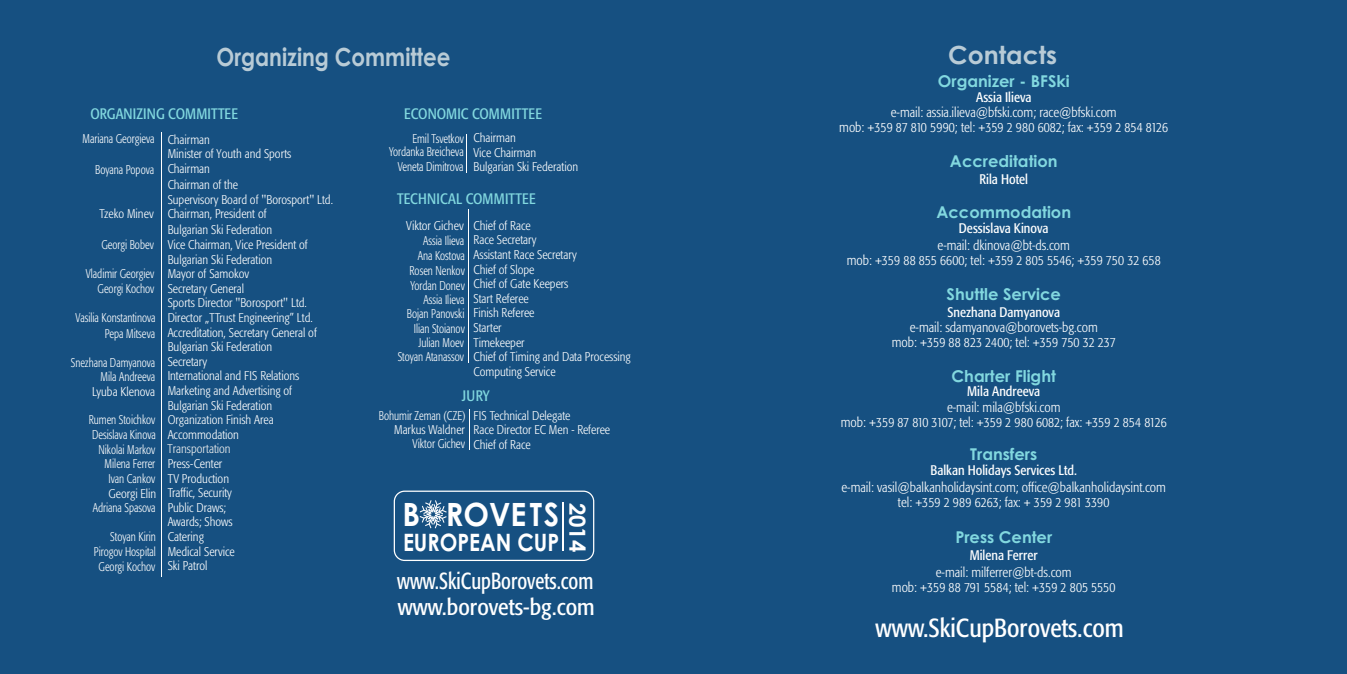
<style>
.page{position:relative;width:1347px;height:674px;background:#fff}
.page>*{position:absolute;margin:0;border:0;box-sizing:border-box;transform-origin:0 0}
.t1{font:700 32px "Century Gothic";color:#fff;scale:.95 1}
.t2{font:700 25.88px "Formata Cond Cyr";color:#fff}
.t3{font:700 25px "Century Gothic";color:#b8cbd6;scale:.85 1}
.t4{font:700 25px "Century Gothic";color:#b8cbd6}
.t5{font:700 24px "Century Gothic";color:#fff;scale:.88 1}
.t6{font:700 23px/25.6px "Formata Cond Cyr";color:#fff;scale:.89 1}
.t7{font:700 22px "Century Gothic";color:#fff}
.t8{font:700 16.25px "Century Gothic";color:#82d8df}
.t9{font:700 15px "Formata Cond Cyr";color:#82d8df}
.t10{font:13.75px/15.1px "Formata Cond Cyr";color:#fff;text-align:center}
.t11{font:700 13.75px "Formata Cond Cyr";color:#fff}
.t12{font:12.5px/14.6px "Formata Cond Cyr";color:#fff}
.t13{font:12.5px/14.6px "Formata Cond Cyr";color:#fff;text-align:right;scale:.88 1}
.t14{font:12.5px "Formata Cond Cyr";color:#fff;scale:.87 1}
.t15{font:12.5px "Formata Cond Cyr";color:#eceded}
.t16{font:12.5px "Formata Cond Cyr";color:#fff;scale:.92 1}
</style>
<div class="page">
<div style="left:0;top:0;width:673px;height:673px;background:#165081"></div>
<hr style="left:161px;top:132px;width:1px;height:444px;background:#fff">
<hr style="left:468px;top:409px;width:1px;height:40px;background:#fff">
<hr style="left:466px;top:134px;width:1px;height:39px;background:#fff">
<hr style="left:468px;top:209px;width:1px;height:153px;background:#fff">
<div style="left:394px;top:490px;width:200px;height:70px;border:1px solid #fff;border-radius:10px"></div>
<hr style="left:562px;top:502px;width:1px;height:48px;background:#fff">
<svg style="left:420px;top:500px;width:26px;height:28px"></svg>
<div style="left:673px;top:0;width:673px;height:673px;background:#165081"></div>
<h3 class="t3" style="left:216px;top:48px;width:277px">Оrganizing Committee</h3>
<p class="t9" style="left:90px;top:108px;width:149px">ORGANIZING COMMITTEE</p>
<p class="t13" style="left:82px;top:133px;width:84px">Mariana Georgieva</p>
<p class="t13" style="left:95px;top:163px;width:69px">Boyana Popova</p>
<p class="t12" style="left:99px;top:208px;width:56px">Tzeko Minev</p>
<p class="t13" style="left:101px;top:238px;width:61px">Georgi Bobev</p>
<p class="t13" style="left:86px;top:266px;width:79px;line-height:15.8px">Vladimir Georgiev<br>Georgi Kochov</p>
<p class="t13" style="left:76px;top:311px;width:92px;line-height:15.5px">Vasilia Konstantinova<br>Pepa Mitseva</p>
<p class="t13" style="left:100px;top:370px;width:64px">Mila Andreeva</p>
<p class="t13" style="left:89px;top:413px;width:78px">Rumen Stoichkov<br>Desislava Kinova<br>Nikolai Markov<br>Milena Ferrer<br>Ivan Cankov</p>
<p class="t13" style="left:93px;top:501px;width:73px">Adriana Spasova</p>
<p class="t13" style="left:94px;top:530px;width:72px">Stoyan Kirin<br>Pirogov Hospital<br>Georgi Kochov</p>
<p class="t14" style="left:71px;top:358px;width:99px">Snezhana Damyanova</p>
<p class="t12" style="left:92px;top:385px;width:65px">Lyuba Klenova</p>
<p class="t12" style="left:109px;top:487px;width:49px">Georgi Elin</p>
<p class="t12" style="left:168px;top:133px;width:125px">Chairman<br>Minister of Youth and Sports<br>Chairman</p>
<p class="t12" style="left:168px;top:178px;width:167px">Chairman of the<br>Supervisory Board of "Borosport" Ltd.<br>Chairman, President of</p>
<p class="t12" style="left:168px;top:224px;width:151px">Bulgarian Ski Federation<br>Vice Chairman, Vice President of<br>Bulgarian Ski Federation<br>Mayor of Samokov<br>Secretary General<br>Sports Director "Borosport" Ltd.<br>Director „TTrust Engineering” Ltd.<br>Accreditation, Secretary General of<br>Bulgarian Ski Federation<br>Secretary<br>International and FIS Relations<br>Marketing and Advertising of<br>Bulgarian Ski Federation<br>Organization Finish Area<br>Accommodation</p>
<p class="t12" style="left:168px;top:457px;width:69px">Press-Center<br>TV Production<br>Traffic, Security<br>Public Draws;<br>Awards; Shows<br>Catering<br>Medical Service<br>Ski Patrol</p>
<p class="t15" style="left:168px;top:443px;width:65px">Transportation</p>
<p class="t9" style="left:404px;top:108px;width:139px">ECONOMIC COMMITTEE</p>
<p class="t13" style="left:389px;top:133px;width:86px;line-height:13.5px">Emil Tsvetkov<br>Yordanka Breicheva</p>
<p class="t13" style="left:398px;top:160px;width:76px">Veneta Dimitrova</p>
<p class="t12" style="left:473px;top:132px;width:106px">Chairman<br>Vice Chairman<br>Bulgarian Ski Federation</p>
<p class="t9" style="left:397px;top:193px;width:140px">TECHNICAL COMMITTEE</p>
<p class="t12" style="left:406px;top:219px;width:59px">Viktor Gichev</p>
<p class="t12" style="left:473px;top:219px;width:159px">Chief of Race<br>Race Secretary<br>Assistant Race Secretary<br>Chief of Slope<br>Chief of Gate Keepers<br>Start Referee<br>Finish Referee<br>Starter<br>Timekeeper<br>Chief of Timing and Data Processing<br>Computing Service</p>
<p class="t12" style="left:473px;top:409px;width:138px">FIS Technical Delegate<br>Race Director EC Men - Referee<br>Chief of Race</p>
<p class="t13" style="left:423px;top:235px;width:48px">Assia Ilieva</p>
<p class="t13" style="left:409px;top:249px;width:64px">Ana Kostova<br>Rosen Nenkov<br>Yordan Donev<br>Assia Ilieva</p>
<p class="t13" style="left:398px;top:322px;width:78px;line-height:14.2px">Ilian Stoianov<br>Julian Moev<br>Stoyan Atanassov</p>
<p class="t9" style="left:462px;top:389px;width:29px">JURY</p>
<p class="t13" style="left:407px;top:307px;width:67px">Bojan Panovski</p>
<p class="t13" style="left:379px;top:409px;width:100px">Bohumir Zeman (CZE)</p>
<p class="t12" style="left:394px;top:423px;width:72px">Markus Waldner</p>
<p class="t16" style="left:412px;top:438px;width:59px">Viktor Gichev</p>
<h1 class="t1" style="left:402px;top:501px;width:167px">B ROVE TS</h1>
<h3 class="t5" style="left:403px;top:532px;width:179px">EUROPEAN CUP</h3>
<h3 class="t7" style="left:586px;top:502px;width:51px;rotate:90deg">2014</h3>
<h3 class="t6" style="left:397px;top:570px;width:223px">www.SkiCupBorovets.com www.borovets-bg.com</h3>
<h3 class="t4" style="left:948px;top:45px;width:111px">Contacts</h3>
<h3 class="t8" style="left:937px;top:75px;width:133px">Organizer - BFSki</h3>
<p class="t11" style="left:976px;top:91px;width:57px">Assia Ilieva</p>
<p class="t10" style="left:839px;top:105px;width:330px">е-mail: assia.ilieva@bfski.com; race@bfski.com<br>mob: +359 87 810 5990; tel: +359 2 980 6082; fax: +359 2 854 8126</p>
<p class="t11" style="left:979px;top:173px;width:50px">Rila Hotel</p>
<p class="t11" style="left:959px;top:222px;width:91px">Dessislava Kinova</p>
<p class="t10" style="left:846px;top:239px;width:316px">е-mail: dkinova@bt-ds.com<br>mob: +359 88 855 6600; tel: +359 2 805 5546; +359 750 32 658</p>
<p class="t11" style="left:947px;top:306px;width:114px">Snezhana Damyanova</p>
<p class="t10" style="left:891px;top:321px;width:225px">е-mail: sdamyanova@borovets-bg.com<br>mob: +359 88 823 2400; tel: +359 750 32 237</p>
<p class="t11" style="left:967px;top:386px;width:75px">Mila Andreeva</p>
<p class="t10" style="left:840px;top:400px;width:327px">е-mail: mila@bfski.com<br>mob: +359 87 810 3107; tel: +359 2 980 6082; fax: +359 2 854 8126</p>
<p class="t11" style="left:930px;top:464px;width:148px">Balkan Holidays Services Ltd.</p>
<p class="t10" style="left:841px;top:480px;width:326px">e-mail: vasil@balkanholidaysint.com; office@balkanholidaysint.com tel: +359 2 989 6263; fax: + 359 2 981 3390</p>
<p class="t11" style="left:969px;top:549px;width:70px">Milena Ferrer</p>
<p class="t10" style="left:892px;top:565px;width:225px">е-mail: milferrer@bt-ds.com<br>mob: +359 88 791 5584; tel: +359 2 805 5550</p>
<h3 class="t8" style="left:950px;top:154px;width:109px">Accreditation</h3>
<h3 class="t8" style="left:936px;top:206px;width:136px">Accommodation</h3>
<h3 class="t8" style="left:946px;top:288px;width:116px">Shuttle Service</h3>
<h3 class="t8" style="left:951px;top:369px;width:106px">Charter Flight</h3>
<h3 class="t8" style="left:970px;top:447px;width:68px">Transfers</h3>
<h3 class="t8" style="left:955px;top:530px;width:98px">Press Сenter</h3>
<h2 class="t2" style="left:875px;top:617px;width:249px">www.SkiCupBorovets.com</h2>
</div>
